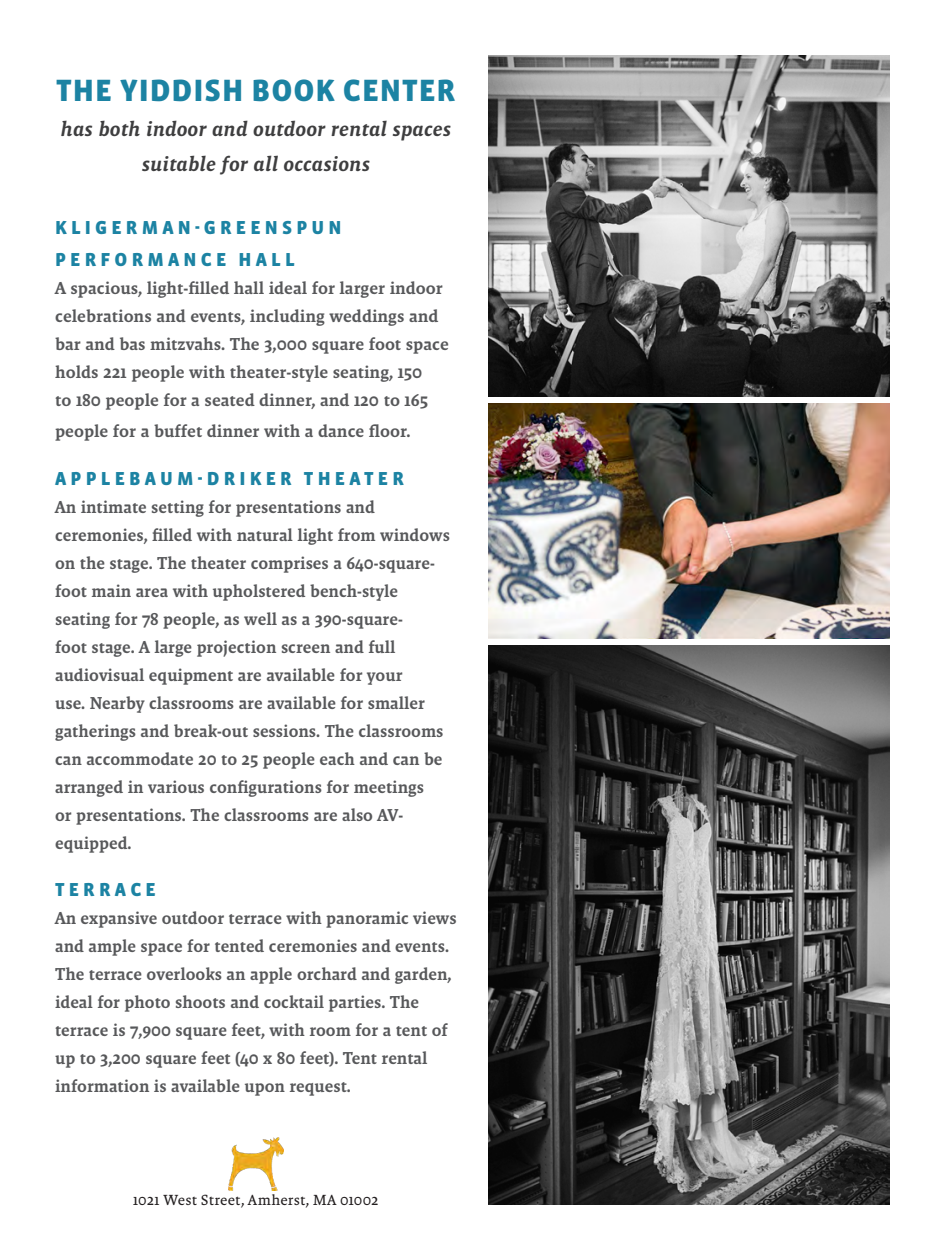
<style>
.page{position:relative;width:945px;height:1260px;background:#fff}
.page>*{position:absolute;margin:0;border:0;box-sizing:border-box;transform-origin:0 0}
.t1{font:900 31.5px "Vista Sans OT";letter-spacing:.03em;color:#1c83a3}
.t2{font:italic 21px/35px "Malaga Med";color:#3e3e3f;text-align:center}
.t3{font:900 19.25px/31.5px "Vista Sans OT";letter-spacing:.22em;color:#1c83a3}
.t4{font:17.5px/28px "Malaga Med";color:#57585a}
.t5{font:14.88px "Malaga Reg";letter-spacing:.01em;color:#231f20}
</style>
<div class="page">
<img style="left:488px;top:403px;width:402px;height:235px">
<img style="left:228px;top:1137px;width:56px;height:53px">
<img style="left:488px;top:55px;width:402px;height:341px">
<img style="left:488px;top:646px;width:402px;height:559px">
<h1 class="t1" style="left:56px;top:74px;width:401px">THE YIDDISH BOOK CENTER</h1>
<p class="t2" style="left:61px;top:111px;width:392px">has both indoor and outdoor rental spaces suitable for all occasions</p>
<p class="t3" style="left:55px;top:212px;width:288px">KLIGERMAN-GREENSPUN<br>PERFORMANCE HALL</p>
<p class="t4" style="left:55px;top:274px;width:395px">A spacious, light-filled hall ideal for larger indoor celebrations and events, including weddings and bar and bas mitzvahs. The 3,000 square foot space holds 221 people with theater-style seating, 150<br>to 180 people for a seated dinner, and 120 to 165</p>
<p class="t4" style="left:55px;top:417px;width:357px">people for a buffet dinner with a dance floor.</p>
<p class="t3" style="left:55px;top:463px;width:350px">APPLEBAUM-DRIKER THEATER</p>
<p class="t4" style="left:55px;top:493px;width:396px">An intimate setting for presentations and ceremonies, filled with natural light from windows on the stage. The theater comprises a 640-square&shy;foot main area with upholstered bench-style seating for 78 people, as well as a 390-square-<br>foot stage. A large projection screen and full audiovisual equipment are available for your<br>use. Nearby classrooms are available for smaller gatherings and break-out sessions. The classrooms can accommodate 20 to 25 people each and can be arranged in various configurations for meetings<br>or presentations. The classrooms are also AV&shy;equipped.</p>
<p class="t3" style="left:55px;top:874px;width:102px">TERRACE</p>
<p class="t4" style="left:55px;top:904px;width:403px">An expansive outdoor terrace with panoramic views and ample space for tented ceremonies and events.<br>The terrace overlooks an apple orchard and garden, ideal for photo shoots and cocktail parties. The terrace is 7,900 square feet, with room for a tent of up to 3,200 square feet (40 x 80 feet). Tent rental information is available upon request.</p>
<p class="t5" style="left:133px;top:1191px;width:247px">1021 West Street, Amherst, MA 01002</p>
</div>
